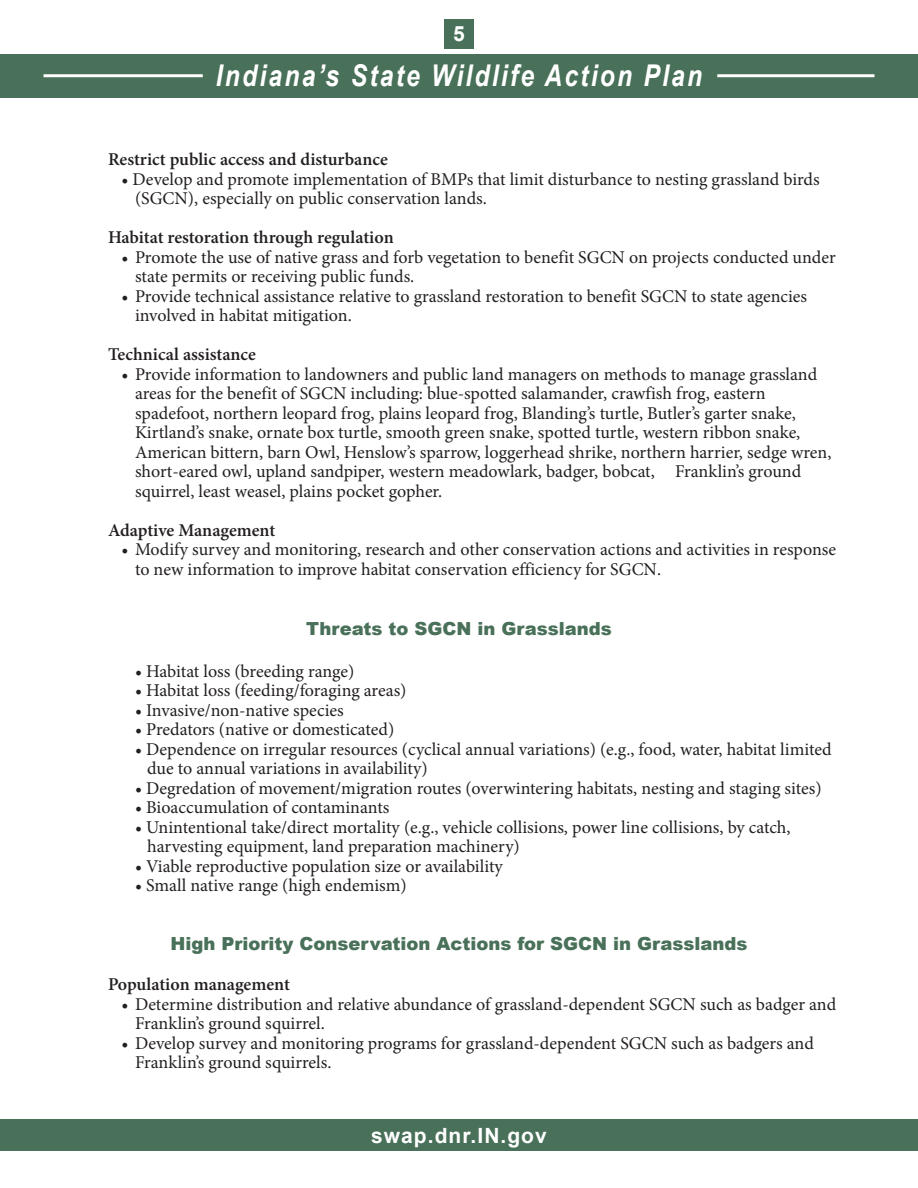
<style>
.page{position:relative;width:918px;height:1188px;background:#fff}
.page>*{position:absolute;margin:0;border:0;box-sizing:border-box;transform-origin:0 0}
.t1{font:italic 700 30px "Arial Narrow";letter-spacing:.075em;color:#fff}
.t2{font:700 21px "Arial";letter-spacing:.05em;color:#fff}
.t3{font:18px/19.5px "Minion Pro";letter-spacing:-.005em;color:#231f20}
.t4{font:600 18px "Minion Pro";color:#231f20}
.t5{font:900 18px "Arial";color:#497058}
</style>
<div class="page">
<div style="left:444px;top:20px;width:30px;height:30px;background:#497058"></div>
<div style="left:0;top:1120px;width:918px;height:31px;background:#497058"></div>
<div style="left:0;top:54px;width:918px;height:44px;background:#497058"></div>
<hr style="left:44px;top:74px;width:159px;height:3px;background:#fff">
<hr style="left:717px;top:74px;width:158px;height:3px;background:#fff">
<p class="t2" style="left:453px;top:20px;width:13px">5</p>
<h1 class="t1" style="left:216px;top:53px;width:488px">Indiana’s State Wildlife Action Plan</h1>
<p class="t4" style="left:108px;top:147px;width:281px">Restrict public access and disturbance</p>
<p class="t3" style="left:135px;top:169px;width:686px;text-indent:-14px">• Develop and promote implementation of BMPs that limit disturbance to nesting grassland birds (SGCN), especially on public conservation lands.</p>
<p class="t4" style="left:108px;top:225px;width:287px">Habitat restoration through regulation</p>
<p class="t3" style="left:135px;top:247px;width:702px;text-indent:-14px">• Promote the use of native grass and forb vegetation to benefit SGCN on projects conducted under state permits or receiving public funds.</p>
<p class="t3" style="left:135px;top:286px;width:674px;text-indent:-14px">• Provide technical assistance relative to grassland restoration to benefit SGCN to state agencies involved in habitat mitigation.</p>
<p class="t4" style="left:108px;top:342px;width:149px">Technical assistance</p>
<p class="t3" style="left:135px;top:364px;width:698px;text-indent:-14px">• Provide information to landowners and public land managers on methods to manage grassland areas for the benefit of SGCN including: blue-spotted salamander, crawfish frog, eastern spadefoot, northern leopard frog, plains leopard frog, Blanding’s turtle, Butler’s garter snake, Kirtland’s snake, ornate box turtle, smooth green snake, spotted turtle, western ribbon snake, American bittern, barn Owl, Henslow’s sparrow, loggerhead shrike, northern harrier, sedge wren, short-eared owl, upland sandpiper, western meadowlark, badger, bobcat, Franklin’s ground squirrel, least weasel, plains pocket gopher.</p>
<p class="t4" style="left:108px;top:518px;width:169px">Adaptive Management</p>
<p class="t3" style="left:135px;top:540px;width:703px;text-indent:-14px">• Modify survey and monitoring, research and other conservation actions and activities in response to new information to improve habitat conservation efficiency for SGCN.</p>
<p class="t5" style="left:306px;top:615px;width:307px">Threats to SGCN in Grasslands</p>
<p class="t3" style="left:135px;top:661px;width:221px">• Habitat loss (breeding range)</p>
<p class="t3" style="left:135px;top:681px;width:273px">• Habitat loss (feeding/foraging areas)</p>
<p class="t3" style="left:135px;top:700px;width:210px">• Invasive/non-native species</p>
<p class="t3" style="left:135px;top:720px;width:261px">• Predators (native or domesticated)</p>
<p class="t3" style="left:147px;top:739px;width:686px;text-indent:-12px">• Dependence on irregular resources (cyclical annual variations) (e.g., food, water, habitat limited due to annual variations in availability)</p>
<p class="t3" style="left:135px;top:778px;width:688px">• Degredation of movement/migration routes (overwintering habitats, nesting and staging sites)</p>
<p class="t3" style="left:135px;top:798px;width:256px">• Bioaccumulation of contaminants</p>
<p class="t3" style="left:147px;top:817px;width:645px;text-indent:-12px">• Unintentional take/direct mortality (e.g., vehicle collisions, power line collisions, by catch, harvesting equipment, land preparation machinery)</p>
<p class="t3" style="left:135px;top:856px;width:369px">• Viable reproductive population size or availability</p>
<p class="t3" style="left:135px;top:876px;width:273px">• Small native range (high endemism)</p>
<p class="t5" style="left:171px;top:930px;width:578px">High Priority Conservation Actions for SGCN in Grasslands</p>
<p class="t4" style="left:108px;top:972px;width:183px">Population management</p>
<p class="t3" style="left:135px;top:994px;width:703px;text-indent:-14px">• Determine distribution and relative abundance of grassland-dependent SGCN such as badger and<br>Franklin’s ground squirrel.</p>
<p class="t3" style="left:135px;top:1033px;width:680px;text-indent:-14px">• Develop survey and monitoring programs for grassland-dependent SGCN such as badgers and<br>Franklin’s ground squirrels.</p>
<p class="t2" style="left:371px;top:1121px;width:177px">swap.dnr.IN.gov</p>
</div>
